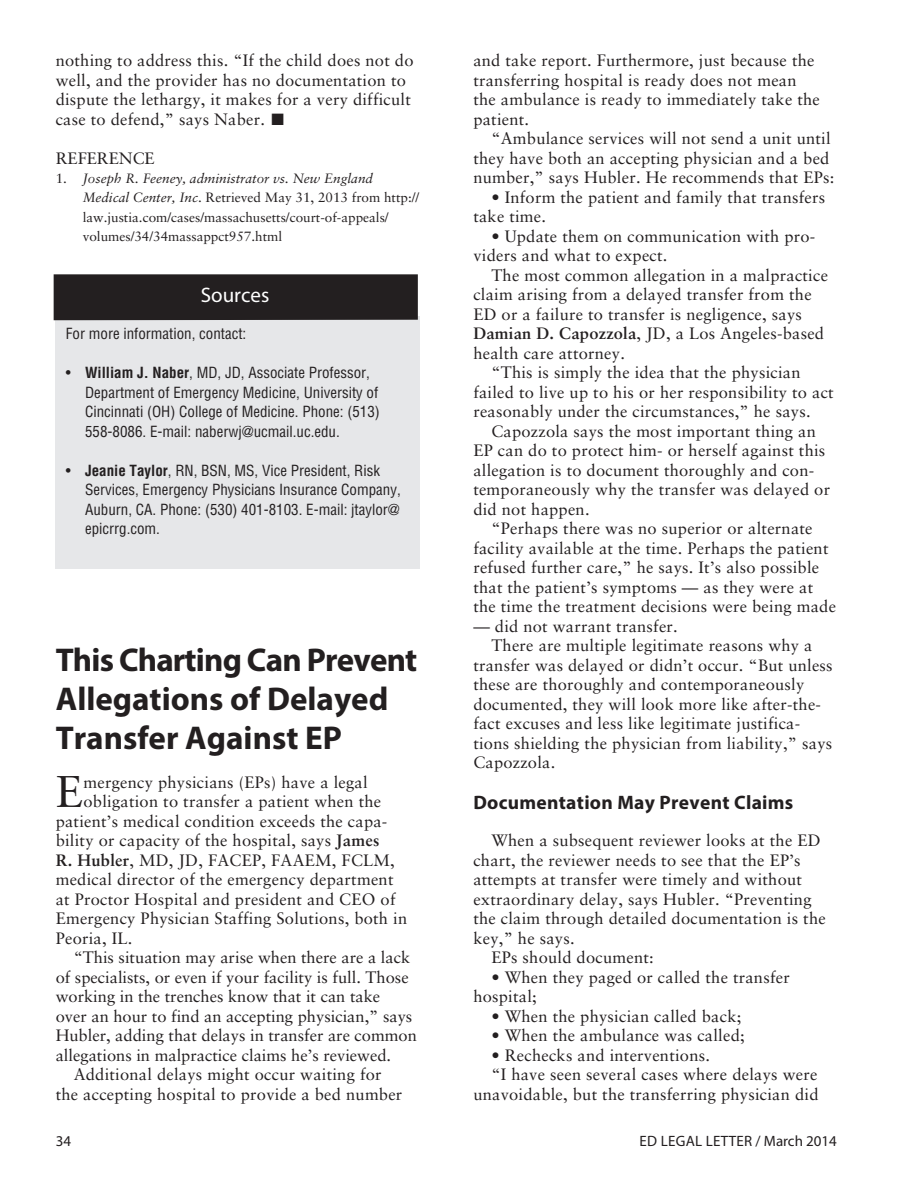
<style>
.page{position:relative;width:918px;height:1188px;background:#fff}
.page>*{position:absolute;margin:0;border:0;box-sizing:border-box;transform-origin:0 0}
.t1{font:44.4px "Sabon";color:#231f20}
.t2{font:700 33px/39px "Myriad Pro";color:#231f20}
.t3{font:21px "Myriad Pro";color:#fff}
.t4{font:700 19.5px "Myriad Pro";letter-spacing:.015em;color:#231f20}
.t5{font:16.5px/19.5px "Sabon";letter-spacing:.015em;color:#231f20}
.t6{font:condensed 15px/19.5px "Helvetica";color:#231f20}
.t7{font:15px "Myriad Pro";letter-spacing:.02em;color:#231f20}
.t8{font:13.5px/19.5px "Sabon";color:#231f20}
.s1{font-style:italic}
.s2{font-weight:700}
</style>
<div class="page">
<div style="left:55px;top:316px;width:364px;height:252px;background:#e6e7e9"></div>
<div style="left:54px;top:274px;width:364px;height:46px;background:#231f20"></div>
<p class="t5" style="left:56px;top:50px;width:359px">nothing to address this. “If the child does not do well, and the provider has no documentation to dispute the lethargy, it makes for a very difficult case to defend,” says Naber. ■</p>
<p class="t5" style="left:56px;top:148px;width:101px">REFERENCE</p>
<p class="t8" style="left:83px;top:168px;width:338px;text-indent:-27px">1. <span class="s1">Joseph R. Feeney, administrator vs. New England Medical Center, Inc</span>. Retrieved May 31, 2013 from http:// law.justia.com/cases/massachusetts/court-of-appeals/ volumes/34/34massappct957.html</p>
<p class="t3" style="left:201px;top:282px;width:70px">Sources</p>
<p class="t6" style="left:66px;top:324px;width:182px">For more information, contact:</p>
<p class="t6" style="left:85px;top:363px;width:296px;text-indent:-19px">• <span class="s2">William J. Naber</span>, MD, JD, Associate Professor, Department of Emergency Medicine, University of Cincinnati (OH) College of Medicine. Phone: (513)<br>558-8086. E-mail: naberwj@ucmail.uc.edu.</p>
<p class="t6" style="left:85px;top:460px;width:317px;text-indent:-19px">• <span class="s2">Jeanie Taylor</span>, RN, BSN, MS, Vice President, Risk Services, Emergency Physicians Insurance Company, Auburn, CA. Phone: (530) 401-8103. E-mail: jtaylor@ epicrrg.com.</p>
<h2 class="t2" style="left:56px;top:639px;width:363px">This Charting Can Prevent<br>Allegations of Delayed<br>Transfer Against EP</h2>
<h1 class="t1" style="left:56px;top:765px;width:29px">E</h1>
<p class="t5" style="left:84px;top:772px;width:286px">mergency physicians (EPs) have a legal</p>
<p class="t5" style="left:84px;top:791px;width:299px">obligation to transfer a patient when the</p>
<p class="t5" style="left:56px;top:811px;width:333px">patient’s medical condition exceeds the capa-</p>
<p class="t5" style="left:56px;top:830px;width:325px">bility or capacity of the hospital, says <span class="s2">James</span></p>
<p class="t5" style="left:56px;top:850px;width:341px"><span class="s2">R. Hubler</span>, MD, JD, FACEP, FAAEM, FCLM,</p>
<p class="t5" style="left:56px;top:869px;width:339px">medical director of the emergency department</p>
<p class="t5" style="left:56px;top:889px;width:341px">at Proctor Hospital and president and CEO of</p>
<p class="t5" style="left:56px;top:908px;width:353px">Emergency Physician Staffing Solutions, both in</p>
<p class="t5" style="left:56px;top:928px;width:78px">Peoria, IL.</p>
<p class="t5" style="left:74px;top:947px;width:338px">“This situation may arise when there are a lack</p>
<p class="t5" style="left:56px;top:967px;width:354px">of specialists, or even if your facility is full. Those</p>
<p class="t5" style="left:56px;top:986px;width:326px">working in the trenches know that it can take</p>
<p class="t5" style="left:56px;top:1006px;width:358px">over an hour to find an accepting physician,” says</p>
<p class="t5" style="left:56px;top:1025px;width:363px">Hubler, adding that delays in transfer are common</p>
<p class="t5" style="left:56px;top:1045px;width:337px">allegations in malpractice claims he’s reviewed.</p>
<p class="t5" style="left:74px;top:1064px;width:309px">Additional delays might occur waiting for</p>
<p class="t5" style="left:56px;top:1084px;width:348px">the accepting hospital to provide a bed number</p>
<p class="t5" style="left:473px;top:50px;width:348px">and take report. Furthermore, just because the transferring hospital is ready does not mean the ambulance is ready to immediately take the patient.</p>
<p class="t5" style="left:473px;top:128px;width:363px;text-indent:18px">“Ambulance services will not send a unit until they have both an accepting physician and a bed number,” says Hubler. He recommends that EPs:</p>
<p class="t5" style="left:473px;top:187px;width:353px;text-indent:18px">• Inform the patient and family that transfers take time.</p>
<p class="t5" style="left:473px;top:226px;width:344px;text-indent:18px">• Update them on communication with pro&shy;viders and what to expect.</p>
<p class="t5" style="left:491px;top:265px;width:338px">The most common allegation in a malpractice</p>
<p class="t5" style="left:473px;top:284px;width:340px">claim arising from a delayed transfer from the</p>
<p class="t5" style="left:473px;top:304px;width:330px">ED or a failure to transfer is negligence, says</p>
<p class="t5" style="left:473px;top:323px;width:352px"><span class="s2">Damian D. Capozzola</span>, JD, a Los Angeles-based</p>
<p class="t5" style="left:473px;top:343px;width:153px">health care attorney.</p>
<p class="t5" style="left:491px;top:362px;width:311px">“This is simply the idea that the physician</p>
<p class="t5" style="left:473px;top:382px;width:362px">failed to live up to his or her responsibility to act</p>
<p class="t5" style="left:473px;top:401px;width:339px">reasonably under the circumstances,” he says.</p>
<p class="t5" style="left:491px;top:421px;width:326px">Capozzola says the most important thing an</p>
<p class="t5" style="left:473px;top:440px;width:354px">EP can do to protect him- or herself against this</p>
<p class="t5" style="left:473px;top:460px;width:342px">allegation is to document thoroughly and con-</p>
<p class="t5" style="left:473px;top:479px;width:358px">temporaneously why the transfer was delayed or</p>
<p class="t5" style="left:473px;top:499px;width:118px">did not happen.</p>
<p class="t5" style="left:491px;top:518px;width:323px">“Perhaps there was no superior or alternate</p>
<p class="t5" style="left:473px;top:538px;width:357px">facility available at the time. Perhaps the patient</p>
<p class="t5" style="left:473px;top:557px;width:347px">refused further care,” he says. It’s also possible</p>
<p class="t5" style="left:473px;top:577px;width:341px">that the patient’s symptoms — as they were at</p>
<p class="t5" style="left:473px;top:596px;width:364px">the time the treatment decisions were being made</p>
<p class="t5" style="left:473px;top:616px;width:206px">— did not warrant transfer.</p>
<p class="t5" style="left:491px;top:635px;width:323px">There are multiple legitimate reasons why a</p>
<p class="t5" style="left:473px;top:655px;width:361px">transfer was delayed or didn’t occur. “But unless</p>
<p class="t5" style="left:473px;top:674px;width:333px">these are thoroughly and contemporaneously</p>
<p class="t5" style="left:473px;top:694px;width:349px">documented, they will look more like after-the-</p>
<p class="t5" style="left:473px;top:713px;width:328px">fact excuses and less like legitimate justifica-</p>
<p class="t5" style="left:473px;top:733px;width:360px">tions shielding the physician from liability,” says</p>
<p class="t5" style="left:473px;top:753px;width:83px">Capozzola.</p>
<p class="t4" style="left:473px;top:789px;width:322px">Documentation May Prevent Claims</p>
<p class="t5" style="left:491px;top:830px;width:331px">When a subsequent reviewer looks at the ED</p>
<p class="t5" style="left:473px;top:850px;width:329px">chart, the reviewer needs to see that the EP’s</p>
<p class="t5" style="left:473px;top:869px;width:330px">attempts at transfer were timely and without</p>
<p class="t5" style="left:473px;top:889px;width:340px">extraordinary delay, says Hubler. “Preventing</p>
<p class="t5" style="left:473px;top:908px;width:354px">the claim through detailed documentation is the</p>
<p class="t5" style="left:473px;top:928px;width:103px">key,” he says.</p>
<p class="t5" style="left:491px;top:947px;width:164px">EPs should document:</p>
<p class="t5" style="left:473px;top:967px;width:318px;text-indent:18px">• When they paged or called the transfer hospital;</p>
<p class="t5" style="left:491px;top:1006px;width:251px">• When the physician called back;</p>
<p class="t5" style="left:491px;top:1025px;width:255px">• When the ambulance was called;</p>
<p class="t5" style="left:491px;top:1045px;width:220px">• Rechecks and interventions.</p>
<p class="t5" style="left:491px;top:1064px;width:327px">“I have seen several cases where delays were</p>
<p class="t5" style="left:473px;top:1084px;width:347px">unavoidable, but the transferring physician did</p>
<p class="t7" style="left:56px;top:1132px;width:17px">34</p>
<p class="t7" style="left:640px;top:1132px;width:199px">ED LEGAL LETTER / March 2014</p>
</div>
